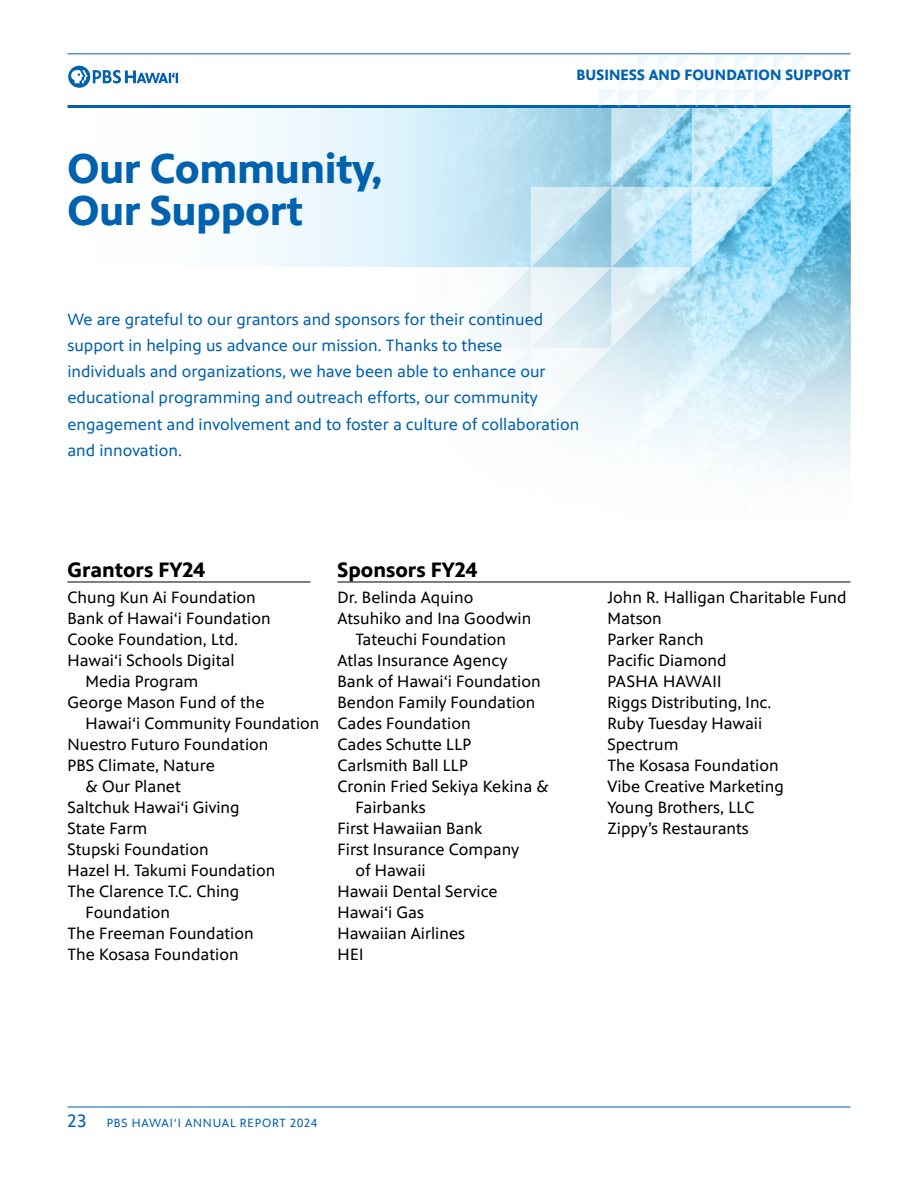
<style>
.page{position:relative;width:918px;height:1188px;background:#fff}
.page>*{position:absolute;margin:0;border:0;box-sizing:border-box;transform-origin:0 0}
.t1{font:700 42px/42px "PBS Sans";letter-spacing:-.01em;color:#0061af}
.t2{font:700 21px "PBS Sans";color:#000}
.t3{font:16.5px/21px "PBS Sans";color:#000}
.t4{font:16.5px/26.2px "PBS Sans";color:#0061af}
.t5{font:700 15px "PBS Sans";letter-spacing:.01em;color:#0061af}
.t6{font:12px "PBS Sans";letter-spacing:.065em;color:#0061af}
.s1{font-size:18px}
</style>
<div class="page">
<hr style="left:68px;top:1107px;width:782px;height:1px;background:#0061af">
<hr style="left:68px;top:105px;width:782px;height:3px;background:#0061af">
<hr style="left:68px;top:54px;width:782px;height:1px;background:#0061af">
<svg style="left:209px;top:54px;width:641px;height:528px"></svg>
<svg style="left:68px;top:66px;width:110px;height:22px"></svg>
<hr style="left:338px;top:582px;width:512px;height:1px;background:#000">
<hr style="left:67px;top:582px;width:243px;height:1px;background:#000">
<h1 class="t1" style="left:68px;top:148px;width:317px">Our Community,<br>Our Support</h1>
<p class="t5" style="left:576px;top:66px;width:276px">BUSINESS AND FOUNDATION SUPPORT</p>
<p class="t4" style="left:67px;top:306px;width:513px">We are grateful to our grantors and sponsors for their continued support in helping us advance our mission. Thanks to these individuals and organizations, we have been able to enhance our educational programming and outreach efforts, our community engagement and involvement and to foster a culture of collaboration and innovation.</p>
<p class="t2" style="left:68px;top:558px;width:139px">Grantors FY24</p>
<p class="t3" style="left:68px;top:587px;width:190px">Chung Kun Ai Foundation</p>
<p class="t3" style="left:68px;top:608px;width:205px">Bank of Hawai‘i Foundation</p>
<p class="t3" style="left:68px;top:629px;width:172px">Cooke Foundation, Ltd.</p>
<p class="t3" style="left:68px;top:650px;width:169px">Hawai‘i Schools Digital</p>
<p class="t3" style="left:86px;top:671px;width:114px">Media Program</p>
<p class="t3" style="left:68px;top:692px;width:199px">George Mason Fund of the</p>
<p class="t3" style="left:86px;top:713px;width:236px">Hawai‘i Community Foundation</p>
<p class="t3" style="left:68px;top:734px;width:202px">Nuestro Futuro Foundation</p>
<p class="t3" style="left:68px;top:755px;width:149px">PBS Climate, Nature</p>
<p class="t3" style="left:86px;top:776px;width:97px">&amp; Our Planet</p>
<p class="t3" style="left:68px;top:797px;width:174px">Saltchuk Hawai‘i Giving</p>
<p class="t3" style="left:68px;top:818px;width:81px">State Farm</p>
<p class="t3" style="left:68px;top:839px;width:143px">Stupski Foundation</p>
<p class="t3" style="left:68px;top:860px;width:209px">Hazel H. Takumi Foundation</p>
<p class="t3" style="left:68px;top:881px;width:173px">The Clarence T.C. Ching</p>
<p class="t3" style="left:86px;top:902px;width:86px">Foundation</p>
<p class="t3" style="left:68px;top:923px;width:188px">The Freeman Foundation</p>
<p class="t3" style="left:68px;top:944px;width:173px">The Kosasa Foundation</p>
<p class="t2" style="left:338px;top:558px;width:142px">Sponsors FY24</p>
<p class="t3" style="left:338px;top:587px;width:137px">Dr. Belinda Aquino</p>
<p class="t3" style="left:338px;top:608px;width:195px">Atsuhiko and Ina Goodwin</p>
<p class="t3" style="left:356px;top:629px;width:152px">Tateuchi Foundation</p>
<p class="t3" style="left:338px;top:650px;width:171px">Atlas Insurance Agency</p>
<p class="t3" style="left:338px;top:671px;width:205px">Bank of Hawai‘i Foundation</p>
<p class="t3" style="left:338px;top:692px;width:199px">Bendon Family Foundation</p>
<p class="t3" style="left:338px;top:713px;width:135px">Cades Foundation</p>
<p class="t3" style="left:338px;top:734px;width:135px">Cades Schutte LLP</p>
<p class="t3" style="left:338px;top:755px;width:132px">Carlsmith Ball LLP</p>
<p class="t3" style="left:338px;top:776px;width:213px">Cronin Fried Sekiya Kekina &amp;</p>
<p class="t3" style="left:356px;top:797px;width:72px">Fairbanks</p>
<p class="t3" style="left:338px;top:818px;width:146px">First Hawaiian Bank</p>
<p class="t3" style="left:338px;top:839px;width:183px">First Insurance Company</p>
<p class="t3" style="left:356px;top:860px;width:72px">of Hawaii</p>
<p class="t3" style="left:338px;top:881px;width:162px">Hawaii Dental Service</p>
<p class="t3" style="left:338px;top:902px;width:88px">Hawai‘i Gas</p>
<p class="t3" style="left:338px;top:923px;width:129px">Hawaiian Airlines</p>
<p class="t3" style="left:338px;top:944px;width:27px">HEI</p>
<p class="t3" style="left:608px;top:587px;width:241px">John R. Halligan Charitable Fund<br>Matson<br>Parker Ranch<br>Pacific Diamond<br>PASHA HAWAII<br>Riggs Distributing, Inc.<br>Ruby Tuesday Hawaii<br>Spectrum<br>The Kosasa Foundation<br>Vibe Creative Marketing<br>Young Brothers, LLC<br>Zippy’s Restaurants</p>
<p class="t6" style="left:68px;top:1117px;width:251px"><span class="s1">23</span> PBS HAWAI‘I ANNUAL REPORT 2024</p>
</div>
